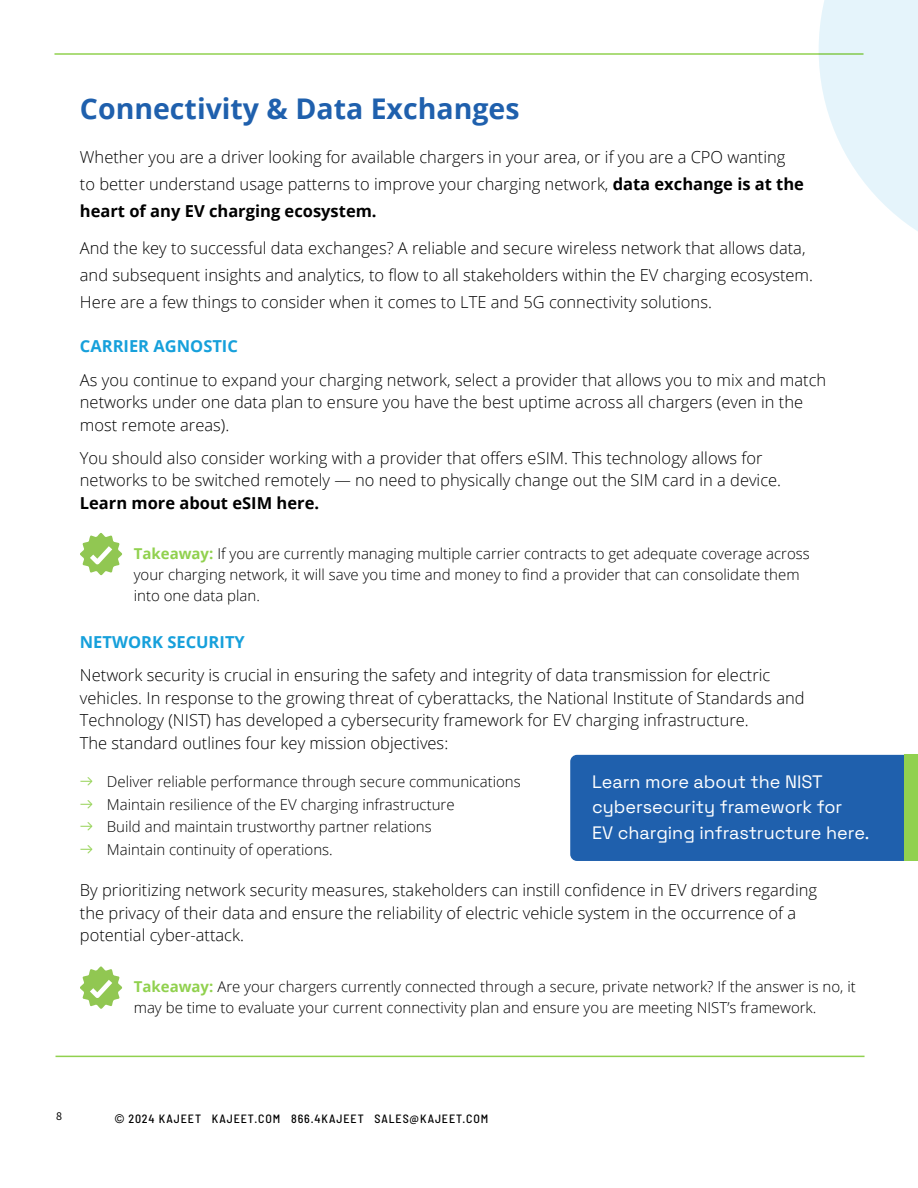
<style>
.page{position:relative;width:918px;height:1188px;background:#fff}
.page>*{position:absolute;margin:0;border:0;box-sizing:border-box;transform-origin:0 0}
.t1{font:700 28.5px "Open Sans";color:#1f60ad}
.t2{font:300 18px/25.5px "Space Grotesk";color:#fff}
.t3{font:300 16.5px/22.5px "Open Sans";color:#000}
.t4{font:700 16.5px "Open Sans";color:#16a0db}
.t5{font:700 16.5px "Open Sans";color:#000}
.t6{font:300 15px/21px "Open Sans";color:#000}
.t7{font:500 semi-condensed 12px "Barlow";letter-spacing:.075em;color:#000}
.t8{font:12px "Source Sans Pro";color:#000}
.s1{font-weight:700}
.s2{font-weight:700;color:#91d14f}
.s3{font-family:"Space Grotesk";font-size:16.5px;color:#91d14f}
.s4{font-family:"Arial";font-weight:400;font-stretch:normal}
</style>
<div class="page">
<hr style="left:54px;top:53px;width:810px;height:2px;background:#91d14f">
<svg style="left:80px;top:533px;width:42px;height:43px"></svg>
<svg style="left:80px;top:966px;width:43px;height:43px"></svg>
<div style="left:570px;top:755px;width:348px;height:106px;background:#1f60ad;border-radius:7px"></div>
<div style="left:904px;top:755px;width:14px;height:106px;background:#91d14f"></div>
<svg style="left:819px;top:0;width:99px;height:231px"></svg>
<hr style="left:56px;top:1056px;width:809px;height:1px;background:#91d14f">
<h1 class="t1" style="left:80px;top:89px;width:441px">Connectivity &amp; Data Exchanges</h1>
<p class="t3" style="left:80px;top:143px;width:726px;line-height:27px">Whether you are a driver looking for available chargers in your area, or if you are a CPO wanting to better understand usage patterns to improve your charging network, <span class="s1">data exchange is at the heart of any EV charging ecosystem.</span></p>
<p class="t3" style="left:80px;top:234px;width:735px;line-height:27px">And the key to successful data exchanges? A reliable and secure wireless network that allows data, and subsequent insights and analytics, to flow to all stakeholders within the EV charging ecosystem.<br>Here are a few things to consider when it comes to LTE and 5G connectivity solutions.</p>
<p class="t4" style="left:80px;top:335px;width:160px">CARRIER AGNOSTIC</p>
<p class="t3" style="left:80px;top:368px;width:748px">As you continue to expand your charging network, select a provider that allows you to mix and match networks under one data plan to ensure you have the best uptime across all chargers (even in the most remote areas).</p>
<p class="t3" style="left:80px;top:446px;width:703px">You should also consider working with a provider that offers eSIM. This technology allows for networks to be switched remotely — no need to physically change out the SIM card in a device.</p>
<p class="t5" style="left:80px;top:491px;width:241px">Learn more about eSIM here.</p>
<p class="t6" style="left:134px;top:542px;width:678px"><span class="s2">Takeaway:</span> If you are currently managing multiple carrier contracts to get adequate coverage across your charging network, it will save you time and money to find a provider that can consolidate them into one data plan.</p>
<p class="t4" style="left:80px;top:631px;width:166px">NETWORK SECURITY</p>
<p class="t3" style="left:80px;top:664px;width:726px">Network security is crucial in ensuring the safety and integrity of data transmission for electric vehicles. In response to the growing threat of cyberattacks, the National Institute of Standards and Technology (NIST) has developed a cybersecurity framework for EV charging infrastructure.<br>The standard outlines four key mission objectives:</p>
<p class="t6" style="left:80px;top:770px;width:442px;line-height:22.6px"><span class="s3">ͅ</span> Deliver reliable performance through secure communications <span class="s3">ͅ</span> Maintain resilience of the EV charging infrastructure<br><span class="s3">ͅ</span> Build and maintain trustworthy partner relations<br><span class="s3">ͅ</span> Maintain continuity of operations.</p>
<p class="t2" style="left:592px;top:768px;width:279px">Learn more about the NIST cybersecurity framework for<br>EV charging infrastructure here.</p>
<p class="t3" style="left:80px;top:879px;width:739px">By prioritizing network security measures, stakeholders can instill confidence in EV drivers regarding the privacy of their data and ensure the reliability of electric vehicle system in the occurrence of a potential cyber-attack.</p>
<p class="t6" style="left:134px;top:976px;width:724px"><span class="s2">Takeaway:</span> Are your chargers currently connected through a secure, private network? If the answer is no, it may be time to evaluate your current connectivity plan and ensure you are meeting NIST’s framework.</p>
<p class="t8" style="left:56px;top:1109px;width:7px">8</p>
<p class="t7" style="left:115px;top:1110px;width:375px"><span class="s4">©</span> 2024 KAJEET KAJEET.COM 866.4KAJEET SALES@KAJEET.COM</p>
</div>
